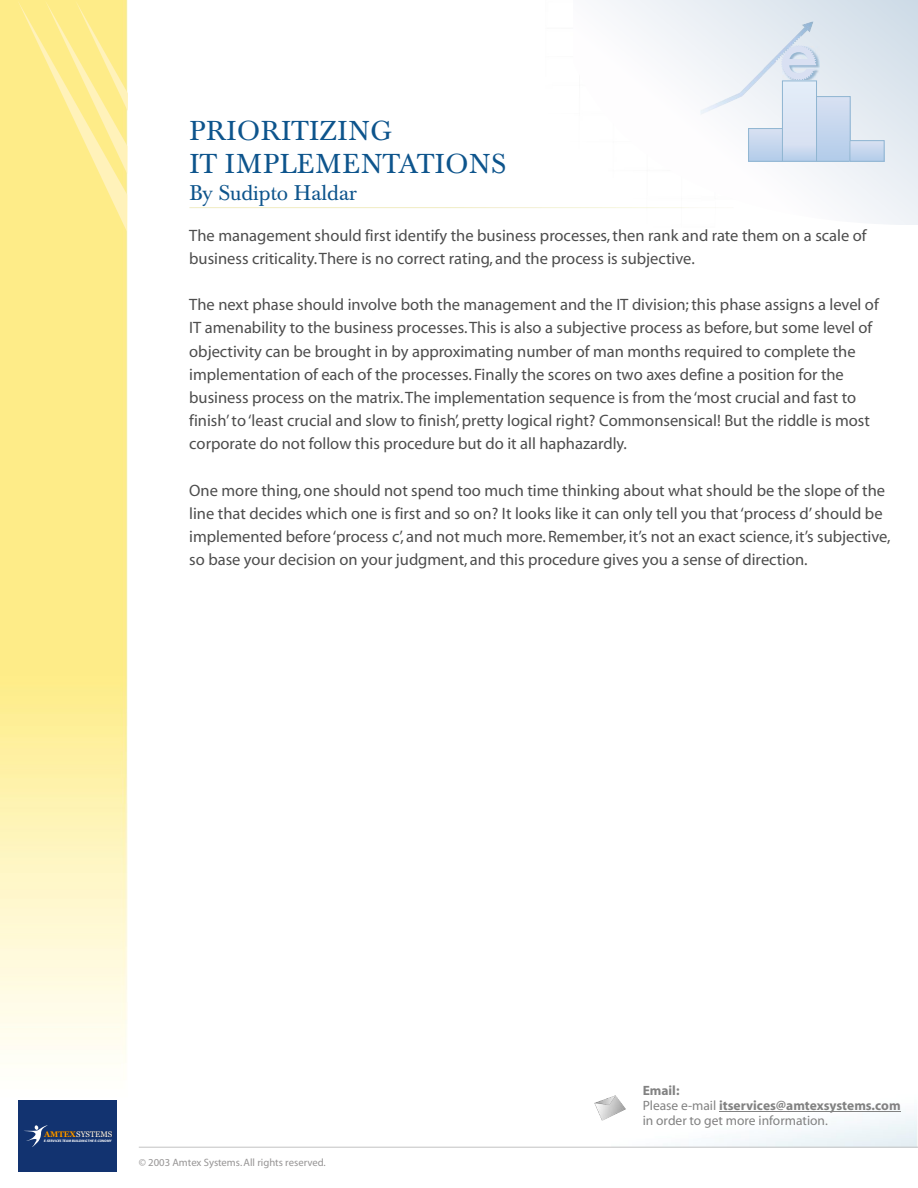
<style>
.page{position:relative;width:918px;height:1188px;background:#fff}
.page>*{position:absolute;margin:0;border:0;box-sizing:border-box;transform-origin:0 0}
.t1{font:27px/32.7px "Baskerville BE";letter-spacing:.02em;color:#0d548c}
.t2{font:21px "Baskerville BE";color:#0d548c}
.t3{font:16.5px/23.2px "Myriad";color:#4d4d4d}
.t4{font:13.5px/14.7px "Myriad";color:#828282}
.t5{font:10.65px "Myriad";color:#969494}
.t6{font:8.1px "Georgia";color:#fff}
.t7{font:italic 700 3.45px "Myriad";color:#fff}
.s1{font-weight:700;color:#ff9c00}
.s2{font-weight:700}
</style>
<div class="page">
<svg style="left:609px;top:0;width:309px;height:225px"></svg>
<img style="left:0;top:0;width:127px;height:1172px">
<svg style="left:17px;top:0;width:111px;height:232px;background:#feec8e"></svg>
<hr style="left:139px;top:1147px;width:779px;height:1px;background:#c2c2c2">
<div style="left:19px;top:1100px;width:98px;height:72px;background:#123370"></div>
<svg style="left:24px;top:1125px;width:24px;height:22px"></svg>
<hr style="left:719px;top:1111px;width:181px;height:1px;background:#828282">
<img style="left:595px;top:1096px;width:31px;height:25px">
<img style="left:594px;top:1095px;width:22px;height:10px">
<img style="left:189px;top:207px;width:545px;height:1px">
<img style="left:814px;top:46px;width:5px;height:37px">
<svg style="left:814px;top:45px;width:2px;height:35px"></svg>
<div style="left:816px;top:97px;width:34px;height:64px;background:linear-gradient(to bottom,#d8e1f2,#b3cce9)"></div>
<div style="left:816px;top:96px;width:34px;height:65px;border:1px solid #8fb5d1"></div>
<svg style="left:750px;top:130px;width:31px;height:29px"></svg>
<div style="left:748px;top:128px;width:35px;height:33px;border:1px solid #8fb5d1"></div>
<svg style="left:784px;top:83px;width:31px;height:76px"></svg>
<div style="left:782px;top:81px;width:35px;height:80px;border:1px solid #8fb5d1"></div>
<svg style="left:852px;top:142px;width:30px;height:17px"></svg>
<div style="left:850px;top:140px;width:34px;height:21px;border:1px solid #8fb5d1"></div>
<img style="left:700px;top:21px;width:114px;height:94px">
<h1 class="t1" style="left:189px;top:118px;width:318px">PRIORITIZING<br>IT IMPLEMENTATIONS</h1>
<p class="t2" style="left:189px;top:185px;width:169px">By Sudipto Haldar</p>
<p class="t3" style="left:189px;top:225px;width:679px">The management should first identify the business processes, then rank and rate them on a scale of business criticality.There is no correct rating, and the process is subjective.</p>
<p class="t3" style="left:189px;top:294px;width:691px">The next phase should involve both the management and the IT division; this phase assigns a level of IT amenability to the business processes.This is also a subjective process as before, but some level of objectivity can be brought in by approximating number of man months required to complete the implementation of each of the processes. Finally the scores on two axes define a position for the business process on the matrix.The implementation sequence is from the ‘most crucial and fast to finish’ to ‘least crucial and slow to finish’, pretty logical right? Commonsensical! But the riddle is most corporate do not follow this procedure but do it all haphazardly.</p>
<p class="t3" style="left:189px;top:480px;width:703px">One more thing, one should not spend too much time thinking about what should be the slope of the line that decides which one is first and so on? It looks like it can only tell you that ‘process d’ should be implemented before ‘process c’, and not much more. Remember, it’s not an exact science, it’s subjective, so base your decision on your judgment, and this procedure gives you a sense of direction.</p>
<p class="t6" style="left:44px;top:1131px;width:70px"><span class="s1">AMTEX</span>SYSTEMS</p>
<p class="t7" style="left:44px;top:1139px;width:70px">E-SERVICES TEAM BUILDING THE E-CONOMY</p>
<p class="t5" style="left:139px;top:1158px;width:188px">© 2003 Amtex Systems. All rights reserved.</p>
<p class="t4" style="left:643px;top:1084px;width:259px"><span class="s2">Email:<br></span>Please e-mail <span class="s2">itservices@amtexsystems.com </span>in order to get more information.</p>
</div>
